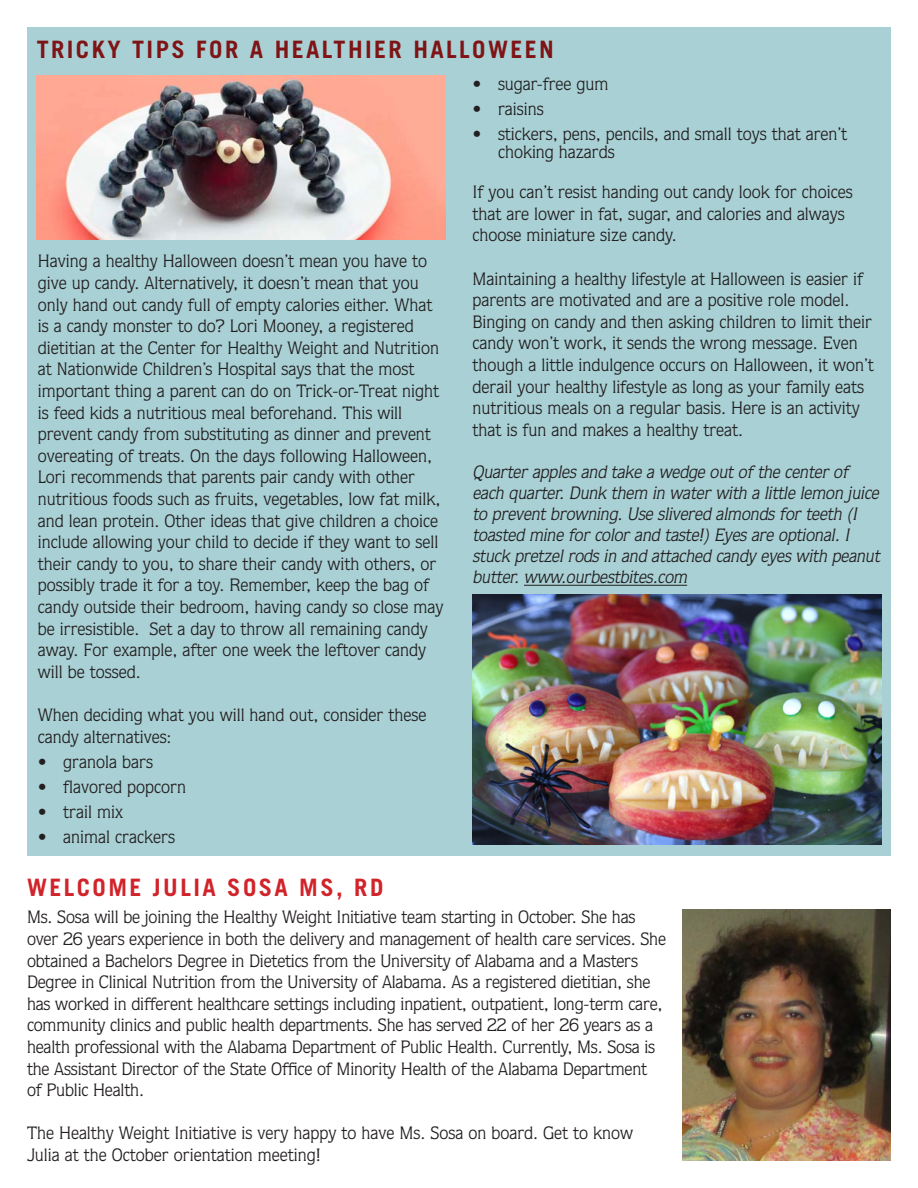
<style>
.page{position:relative;width:918px;height:1188px;background:#fff}
.page>*{position:absolute;margin:0;border:0;box-sizing:border-box;transform-origin:0 0}
.t1{font:700 24px "Trade Gothic";letter-spacing:.1em;color:#7f1416}
.t2{font:700 24px "Trade Gothic";letter-spacing:.1em;color:#d1232a}
.bullet_indent{font:18px/21.6px "Quorum";color:#231f20}
.t3{font:italic 18px/21px "Quorum";letter-spacing:-.01em;color:#231f20}
</style>
<div class="page">
<img style="left:683px;top:909px;width:208px;height:252px">
<div style="left:27px;top:27px;width:864px;height:828px;background:#a9d1d5"></div>
<hr style="left:524px;top:585px;width:163px;height:1px;background:#231f20">
<img style="left:472px;top:594px;width:409px;height:251px">
<img style="left:37px;top:76px;width:409px;height:164px">
<p class="t1" style="left:37px;top:35px;width:519px">TRICKY TIPS FOR A HEALTHIER HALLOWEEN</p>
<p class="bullet_indent" style="left:38px;top:250px;width:407px">Having a healthy Halloween doesn’t mean you have to give up candy. Alternatively, it doesn’t mean that you only hand out candy full of empty calories either. What is a candy monster to do? Lori Mooney, a registered dietitian at the Center for Healthy Weight and Nutrition at Nationwide Children’s Hospital says that the most important thing a parent can do on Trick-or-Treat night is feed kids a nutritious meal beforehand. This will prevent candy from substituting as dinner and prevent overeating of treats. On the days following Halloween, Lori recommends that parents pair candy with other nutritious foods such as fruits, vegetables, low fat milk, and lean protein. Other ideas that give children a choice include allowing your child to decide if they want to sell their candy to you, to share their candy with others, or possibly trade it for a toy. Remember, keep the bag of candy outside their bedroom, having candy so close may be irresistible. Set a day to throw all remaining candy away. For example, after one week the leftover candy will be tossed.</p>
<p class="bullet_indent" style="left:38px;top:704px;width:390px">When deciding what you will hand out, consider these candy alternatives:</p>
<p class="bullet_indent" style="left:38px;top:750px;width:117px">• granola bars</p>
<p class="bullet_indent" style="left:38px;top:776px;width:150px">• flavored popcorn</p>
<p class="bullet_indent" style="left:38px;top:801px;width:87px">• trail mix</p>
<p class="bullet_indent" style="left:38px;top:826px;width:139px">• animal crackers</p>
<p class="t2" style="left:27px;top:873px;width:358px">WELCOME JULIA SOSA MS, RD</p>
<p class="bullet_indent" style="left:472px;top:72px;width:138px">• sugar-free gum</p>
<p class="bullet_indent" style="left:472px;top:98px;width:73px">• raisins</p>
<p class="bullet_indent" style="left:498px;top:124px;width:351px;line-height:18.3px;text-indent:-26px">• stickers, pens, pencils, and small toys that aren’t choking hazards</p>
<p class="bullet_indent" style="left:472px;top:181px;width:382px">If you can’t resist handing out candy look for choices that are lower in fat, sugar, and calories and always choose miniature size candy.</p>
<p class="bullet_indent" style="left:472px;top:267px;width:403px">Maintaining a healthy lifestyle at Halloween is easier if parents are motivated and are a positive role model.<br>Binging on candy and then asking children to limit their candy won’t work, it sends the wrong message. Even though a little indulgence occurs on Halloween, it won’t derail your healthy lifestyle as long as your family eats nutritious meals on a regular basis. Here is an activity that is fun and makes a healthy treat.</p>
<p class="t3" style="left:472px;top:462px;width:412px">Quarterapplesand take a wedge outof the centerof each quarter. Dunk them in water with a little lemon juice to prevent browning. Use slivered almonds for teeth (I toasted mine for color and taste!) Eyes are optional. I stuck pretzelrodsin and attached candy eyeswith peanut butter.www.ourbestbites.com</p>
<p class="bullet_indent" style="left:27px;top:906px;width:641px">Ms. Sosa will be joining the Healthy Weight Initiative team starting in October. She has over 26 years experience in both the delivery and management of health care services. She obtained a Bachelors Degree in Dietetics from the University of Alabama and a Masters Degree in Clinical Nutrition from the University of Alabama. As a registered dietitian, she has worked in different healthcare settings including inpatient, outpatient, long-term care, community clinics and public health departments. She has served 22 of her 26 years as a health professional with the Alabama Department of Public Health. Currently, Ms. Sosa is the Assistant Director of the State Office of Minority Health of the Alabama Department of Public Health.</p>
<p class="bullet_indent" style="left:27px;top:1122px;width:608px">The Healthy Weight Initiative is very happy to have Ms. Sosa on board. Get to know<br>Julia at the October orientation meeting!</p>
</div>
